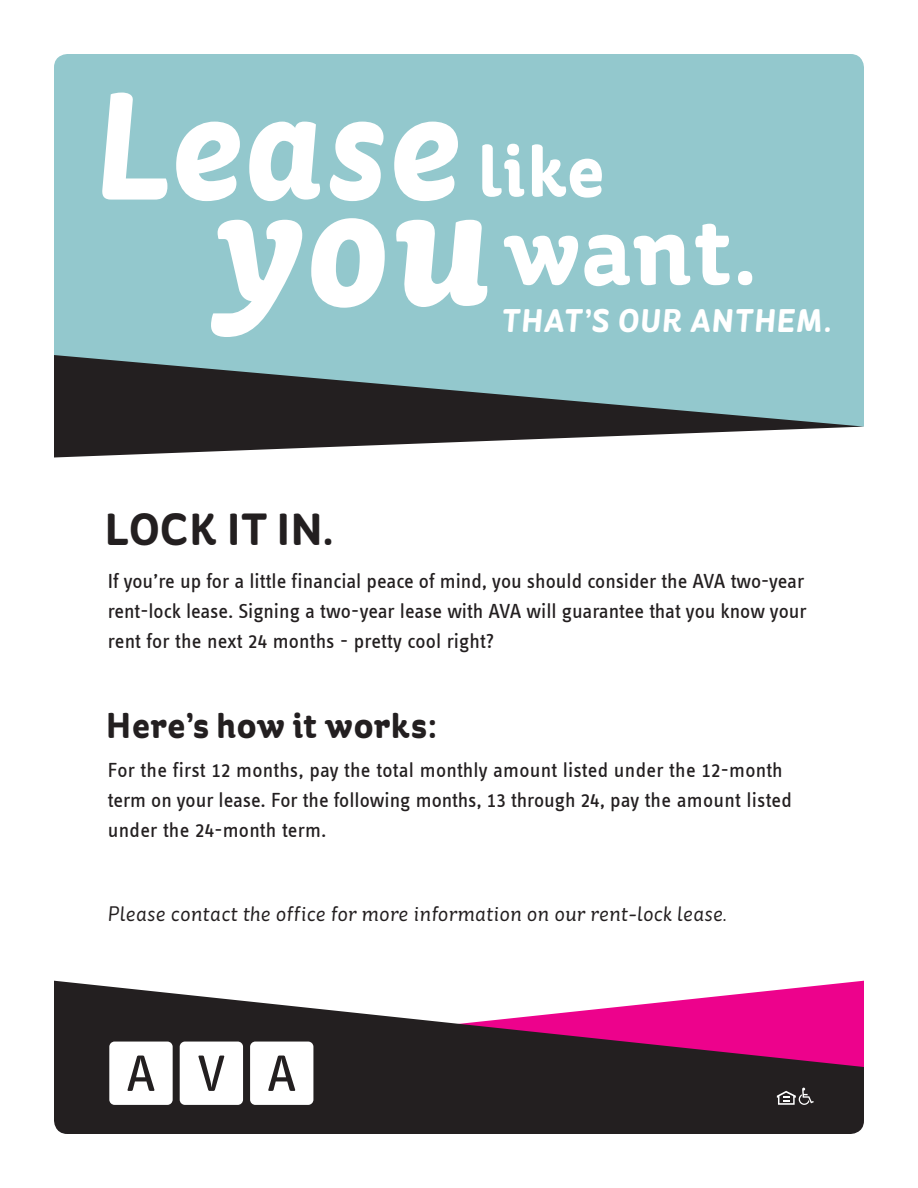
<style>
.page{position:relative;width:918px;height:1188px;background:#fff}
.page>*{position:absolute;margin:0;border:0;box-sizing:border-box;transform-origin:0 0}
.t1{font:italic 700 152.85px "St Ryde";letter-spacing:.005em;color:#fff}
.t2{font:700 99px "St Ryde";color:#fff}
.t3{font:700 45px "St Ryde";letter-spacing:.01em;color:#231f20}
.t4{font:700 36px "St Ryde";letter-spacing:.015em;color:#231f20}
.t5{font:italic 700 32.7px "St Ryde";letter-spacing:.025em;color:#fff}
.t6{font:21px/30px "Info Text Book Tf";letter-spacing:.005em;color:#231f20;text-align:justify}
.t7{font:italic 21px "St Ryde";letter-spacing:.01em;color:#231f20}
.s1{font-style:normal;font-size:75px}
.s2{font-style:italic;font-size:172.5px}
</style>
<div class="page">
<div style="left:54px;top:54px;width:810px;height:301px;background:#93c8cd"></div>
<div style="left:54px;top:1098px;width:810px;height:36px;background:#231f20"></div>
<svg style="left:777px;top:1098px;width:37px;height:7px"></svg>
<svg style="left:54px;top:355px;width:810px;height:103px;background:#6b7b7d"></svg>
<svg style="left:54px;top:981px;width:810px;height:117px;fill:#231f20"></svg>
<svg style="left:109px;top:1042px;width:64px;height:63px"></svg>
<svg style="left:180px;top:1042px;width:63px;height:63px"></svg>
<svg style="left:250px;top:1042px;width:63px;height:63px"></svg>
<h1 class="t1" style="left:90px;top:55px;width:516px">Lease <span class="s1">like</span></h1>
<h2 class="t2" style="left:209px;top:192px;width:549px"><span class="s2">you</span>want.</h2>
<h3 class="t5" style="left:502px;top:301px;width:331px">THAT’S OUR ANTHEM.</h3>
<h3 class="t3" style="left:104px;top:502px;width:230px">LOCK IT IN.</h3>
<p class="t6" style="left:108px;top:566px;width:700px">If you’re up for a little financial peace of mind, you should consider the AVA two-year rent-lock lease. Signing a two-year lease with AVA will guarantee that you know your rent for the next 24 months - pretty cool right?</p>
<h3 class="t4" style="left:106px;top:704px;width:332px">Here’s how it works:</h3>
<p class="t6" style="left:108px;top:755px;width:686px;text-align:left">For the first 12 months, pay the total monthly amount listed under the 12-month term on your lease. For the following months, 13 through 24, pay the amount listed under the 24-month term.</p>
<p class="t7" style="left:107px;top:901px;width:621px">Please contact the office for more information on our rent-lock lease.</p>
</div>
